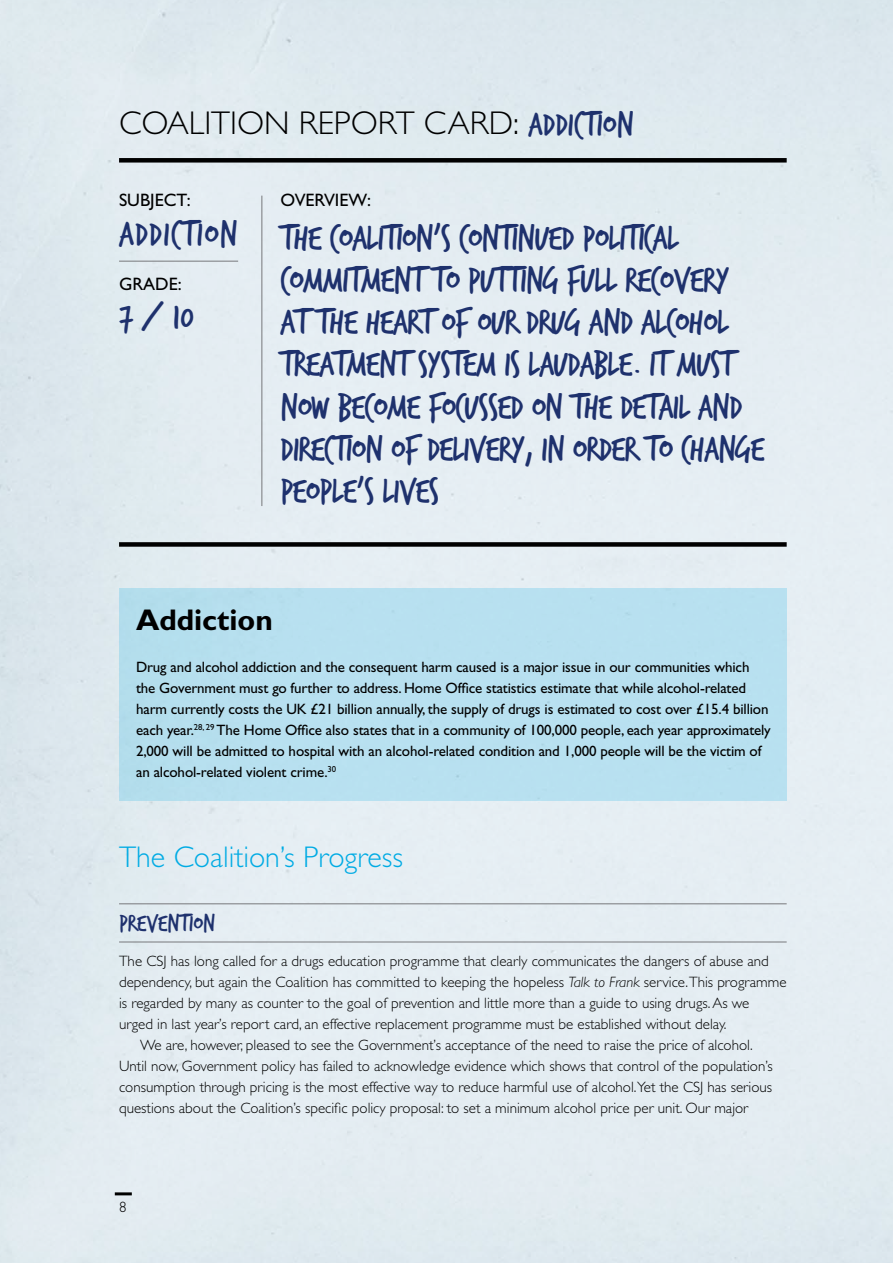
<style>
.page{position:relative;width:893px;height:1263px;background:#fff}
.page>*{position:absolute;margin:0;border:0;box-sizing:border-box;transform-origin:0 0}
.t1{font:37.5px/42px "Trash Hand";letter-spacing:-.02em;color:#1e316d}
.t2{font:37.5px "Trash Hand";letter-spacing:.03em;color:#1e316d}
.t3{font:300 33px "Gill Sans Std";color:#000}
.t4{font:300 30px "Gill Sans Std";color:#00abe4}
.t5{font:700 30px "Gill Sans Std";color:#000}
.t6{font:25.5px "Trash Hand";color:#1e316d}
.t7{font:18px "Gill Sans Std";color:#000}
.t8{font:300 15px "Gill Sans Std";color:#000}
.t9{font:15px/21px "Gill Sans Std";letter-spacing:-.01em;color:#000}
.s1{font-family:"Trash Hand";font-weight:400;font-size:36px;color:#1e316d}
.s2{font-style:italic}
</style>
<div class="page">
<div style="left:119px;top:588px;width:668px;height:212px;background:#b8e0f0"></div>
<hr style="left:119px;top:903px;width:668px;height:1px;background:#77787b">
<hr style="left:119px;top:942px;width:668px;height:1px;background:#77787b">
<div style="left:119px;top:158px;width:668px;height:5px;background:#000"></div>
<div style="left:119px;top:542px;width:668px;height:5px;background:#000"></div>
<hr style="left:261px;top:196px;width:1px;height:310px;background:#77787b">
<hr style="left:119px;top:261px;width:119px;height:1px;background:#77787b">
<hr style="left:115px;top:1192px;width:17px;height:3px;background:#000">
<h2 class="t3" style="left:119px;top:104px;width:516px">COALITION RE PORT CARD : <span class="s1">ADDICTION</span></h2>
<p class="t7" style="left:119px;top:190px;width:73px">SUBJECT:</p>
<h1 class="t2" style="left:119px;top:215px;width:120px">ADDICTION</h1>
<p class="t7" style="left:119px;top:274px;width:64px">GRADE:</p>
<h1 class="t1" style="left:119px;top:298px;width:76px">7 / 10</h1>
<p class="t7" style="left:281px;top:190px;width:92px">OVERVIEW:</p>
<p class="t1" style="left:281px;top:219px;width:485px">THE COALITION’S CONTINUED POLITICAL COMMITMENT TO PUTTING FULL RECOVERY AT THE HEART OF OUR DRUG AND ALCOHOL TREATMENT SYSTEM IS LAUDABLE. IT MUST NOW BECOME FOCUSSED ON THE DETAIL AND DIRECTION OF DELIVERY, IN ORDER TO CHANGE PEOPLE’S LIVES</p>
<h3 class="t5" style="left:136px;top:602px;width:138px">Addiction</h3>
<p class="t9" style="left:136px;top:656px;width:636px">Drug and alcohol addiction and the consequent harm caused is a major issue in our communities which the Government must go further to address. Home Office statistics estimate that while alcohol-related harm currently costs the UK £21 billion annually, the supply of drugs is estimated to cost over £15.4 billion each year.<sup>28,</sup> <sup>29</sup> The Home Office also states that in a community of 100,000 people, each year approximately 2,000 will be admitted to hospital with an alcohol-related condition and 1,000 people will be the victim of an alcohol-related violent crime.<sup>30</sup></p>
<h3 class="t4" style="left:119px;top:840px;width:285px">The Coalition’s Progress</h3>
<h3 class="t6" style="left:119px;top:910px;width:98px">PREVENTION</h3>
<p class="t8" style="left:119px;top:952px;width:651px">The CSJ has long called for a drugs education programme that clearly communicates the dangers of abuse and</p>
<p class="t8" style="left:119px;top:973px;width:669px">dependency, but again the Coalition has committed to keeping the hopeless <span class="s2">Talk to Frank</span> service.This programme</p>
<p class="t8" style="left:119px;top:994px;width:632px">is regarded by many as counter to the goal of prevention and little more than a guide to using drugs. As we</p>
<p class="t8" style="left:119px;top:1015px;width:609px">urged in last year’s report card, an effective replacement programme must be established without delay.</p>
<p class="t8" style="left:140px;top:1036px;width:614px">We are, however, pleased to see the Government’s acceptance of the need to raise the price of alcohol.</p>
<p class="t8" style="left:119px;top:1057px;width:655px">Until now, Government policy has failed to acknowledge evidence which shows that control of the population’s</p>
<p class="t8" style="left:119px;top:1078px;width:655px">consumption through pricing is the most effective way to reduce harmful use of alcohol.Yet the CSJ has serious</p>
<p class="t8" style="left:119px;top:1099px;width:631px">questions about the Coalition’s specific policy proposal: to set a minimum alcohol price per unit. Our major</p>
<p class="t8" style="left:119px;top:1198px;width:9px">8</p>
</div>
